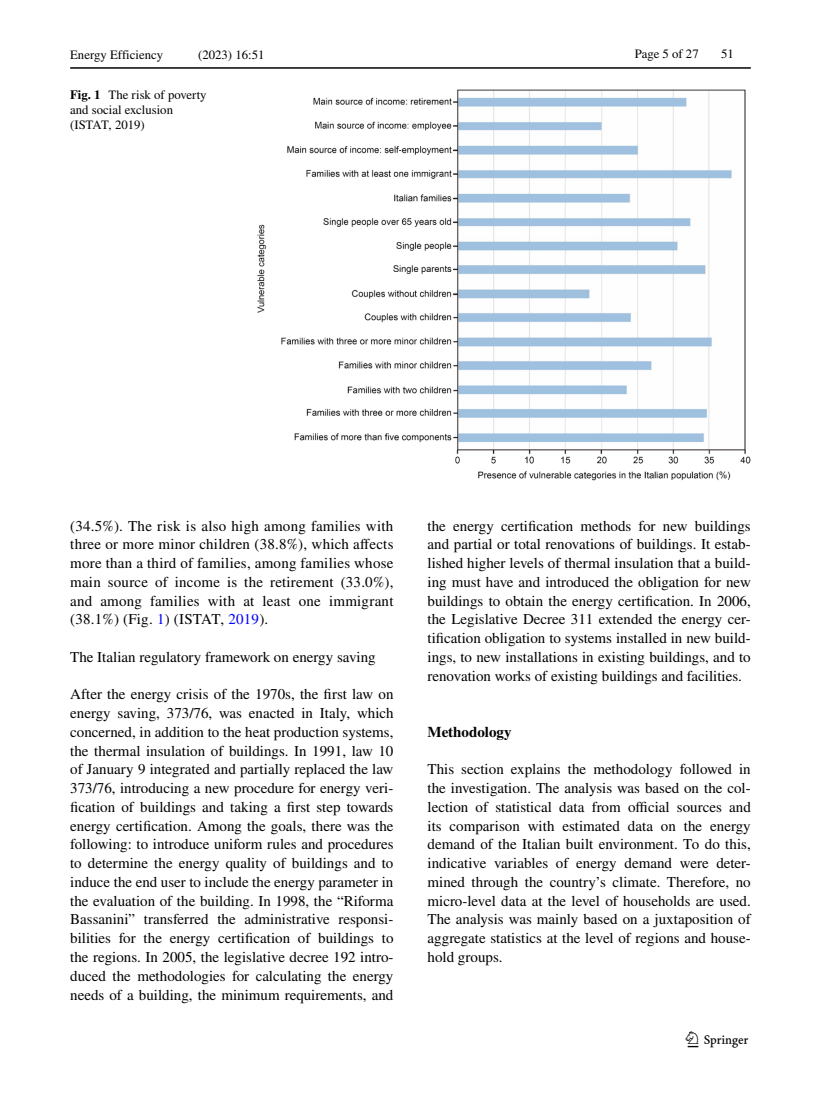
<style>
.page{position:relative;width:821px;height:1106px;background:#fff}
.page>*{position:absolute;margin:0;border:0;box-sizing:border-box;transform-origin:0 0}
.t1{font:22.5px "Springnew Regular 3";color:#000}
.t2{font:15px/18.8px "STIX";color:#000;text-align:justify}
.t3{font:700 15px "STIX";color:#000}
.t4{font:12.75px/15px "STIX";color:#000}
.s1{font-weight:700}
.s2{color:#00f}
</style>
<div class="page">
<hr style="left:70px;top:67px;width:680px;height:2px;background:#000">
<img style="left:257px;top:89px;width:493px;height:391px">
<p class="t4" style="left:70px;top:48px;width:94px">Energy Efficiency</p>
<p class="t4" style="left:198px;top:48px;width:68px">(2023) 16:51</p>
<p class="t4" style="left:70px;top:88px;width:138px"><span class="s1">Fig. 1</span> The risk of poverty and social exclusion (ISTAT, 2019)</p>
<p class="t4" style="left:635px;top:47px;width:65px">Page 5 of 27</p>
<p class="t4" style="left:721px;top:47px;width:14px">51</p>
<p class="t2" style="left:70px;top:517px;width:325px">(34.5%). The risk is also high among families with three or more minor children (38.8%), which affects more than a third of families, among families whose main source of income is the retirement (33.0%), and among families with at least one immigrant (38.1%) (Fig. <span class="s2">1</span>) (ISTAT, <span class="s2">2019</span>).</p>
<p class="t2" style="left:70px;top:648px;width:307px">The Italian regulatory framework on energy saving</p>
<p class="t2" style="left:70px;top:686px;width:325px">After the energy crisis of the 1970s, the first law on energy saving, 373/76, was enacted in Italy, which concerned, in addition to the heat production systems, the thermal insulation of buildings. In 1991, law 10 of January 9 integrated and partially replaced the law 373/76, introducing a new procedure for energy veri&shy;fication of buildings and taking a first step towards energy certification. Among the goals, there was the following: to introduce uniform rules and procedures to determine the energy quality of buildings and to induce the end user to include the energy parameter in the evaluation of the building. In 1998, the “Riforma Bassanini” transferred the administrative responsi&shy;bilities for the energy certification of buildings to the regions. In 2005, the legislative decree 192 intro&shy;duced the methodologies for calculating the energy needs of a building, the minimum requirements, and</p>
<p class="t2" style="left:427px;top:517px;width:325px">the energy certification methods for new buildings and partial or total renovations of buildings. It estab&shy;lished higher levels of thermal insulation that a build&shy;ing must have and introduced the obligation for new buildings to obtain the energy certification. In 2006, the Legislative Decree 311 extended the energy cer&shy;tification obligation to systems installed in new build&shy;ings, to new installations in existing buildings, and to renovation works of existing buildings and facilities.</p>
<p class="t3" style="left:427px;top:723px;width:86px">Methodology</p>
<p class="t2" style="left:427px;top:761px;width:325px">This section explains the methodology followed in the investigation. The analysis was based on the col&shy;lection of statistical data from official sources and its comparison with estimated data on the energy demand of the Italian built environment. To do this, indicative variables of energy demand were deter&shy;mined through the country’s climate. Therefore, no micro-level data at the level of households are used.<br>The analysis was mainly based on a juxtaposition of aggregate statistics at the level of regions and house&shy;hold groups.</p>
<h1 class="t1" style="left:687px;top:1031px;width:62px">1 3</h1>
</div>
